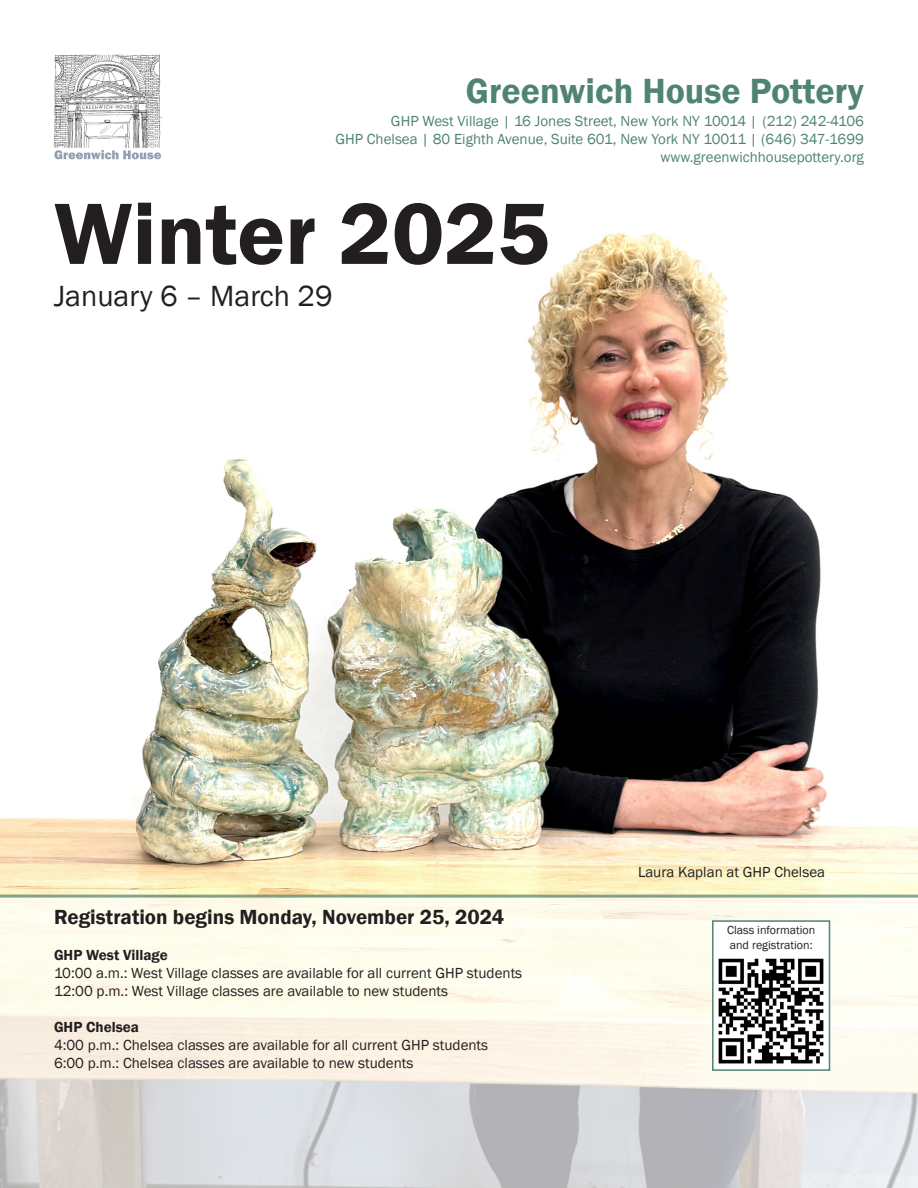
<style>
.page{position:relative;width:918px;height:1188px;background:#fff}
.page>*{position:absolute;margin:0;border:0;box-sizing:border-box;transform-origin:0 0}
.t1{font:600 90px "Franklin Gothic";color:#231f20}
.t2{font:600 36px "Franklin Gothic";color:#4f8470}
.t3{font:30px "Franklin Gothic";color:#231f20}
.t4{font:600 21px "Franklin Gothic";color:#231f20}
.t5{font:15px "Franklin Gothic";color:#231f20}
.t6{font:15px "Franklin Gothic";color:#4f8470}
.t7{font:600 15px "Franklin Gothic";color:#231f20}
.t8{font:12px "Franklin Gothic";color:#231f20}
</style>
<div class="page">
<img style="left:0;top:143px;width:918px;height:752px">
<img style="left:54px;top:54px;width:108px;height:108px">
<svg style="left:0;top:895px;width:918px;height:293px"></svg>
<div style="left:712px;top:920px;width:118px;height:151px;background:#fff;border:2px solid #4f8470"></div>
<img style="left:718px;top:958px;width:106px;height:106px">
<p class="t2" style="left:466px;top:69px;width:400px">Greenwich House Pottery</p>
<p class="t6" style="left:391px;top:111px;width:474px">GHP West Village | 16 Jones Street, New York NY 10014 | (212) 242-4106</p>
<p class="t6" style="left:335px;top:129px;width:530px">GHP Chelsea | 80 Eighth Avenue, Suite 601, New York NY 10011 | (646) 347-1699</p>
<p class="t6" style="left:661px;top:147px;width:205px">www.greenwichhousepottery.org</p>
<p class="t1" style="left:54px;top:178px;width:497px">Winter 2025</p>
<p class="t3" style="left:54px;top:277px;width:280px">January 6 – March 29</p>
<p class="t4" style="left:54px;top:904px;width:452px">Registration begins Monday, November 25, 2024</p>
<p class="t7" style="left:54px;top:946px;width:115px">GHP West Village</p>
<p class="t5" style="left:54px;top:964px;width:470px">10:00 a.m.: West Village classes are available for all current GHP students</p>
<p class="t5" style="left:54px;top:982px;width:396px">12:00 p.m.: West Village classes are available to new students</p>
<p class="t7" style="left:54px;top:1018px;width:86px">GHP Chelsea</p>
<p class="t5" style="left:54px;top:1036px;width:436px">4:00 p.m.: Chelsea classes are available for all current GHP students</p>
<p class="t5" style="left:54px;top:1054px;width:361px">6:00 p.m.: Chelsea classes are available to new students</p>
<p class="t5" style="left:638px;top:862px;width:189px">Laura Kaplan at GHP Chelsea</p>
<p class="t8" style="left:727px;top:923px;width:90px">Class information</p>
<p class="t8" style="left:730px;top:937px;width:84px">and registration:</p>
</div>
